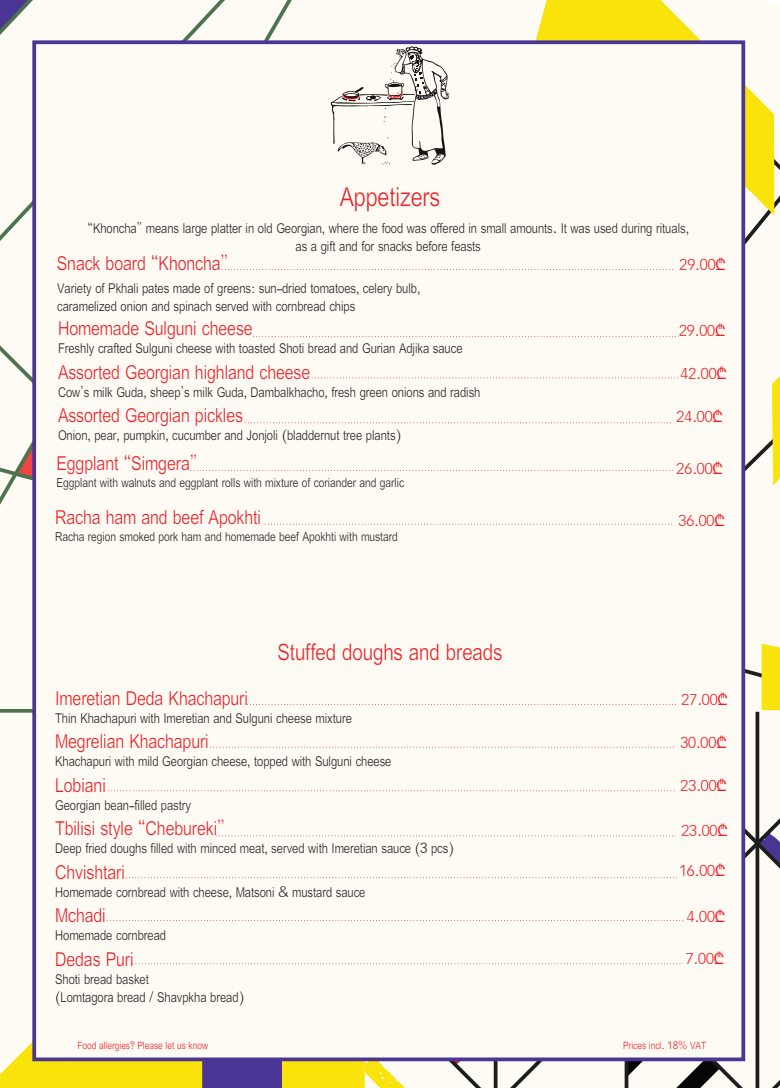
<style>
.page{position:relative;width:780px;height:1088px;background:#fff}
.page>*{position:absolute;margin:0;border:0;box-sizing:border-box;transform-origin:0 0}
.t1{font:28.75px "BPG Nino Medium Caps";color:#ee1d23}
.t2{font:25px "BPG Nino Medium Caps";color:#ee1d23}
.t3{font:21.25px "BPG Nino Medium Caps";color:#ee1d23}
.t4{font:16.25px "BPG Nino Medium Caps";color:#ee1d23}
.t5{font:15px/18px "BPG Nino Medium Caps";color:#231f20}
.t6{font:13.75px "BPG Nino Medium Caps";color:#231f20}
.t7{font:11.25px "BPG Nino Medium Caps";color:#ee1d23}
.s1{font-family:"Sylfaen"}
</style>
<div class="page">
<svg style="left:0;top:0;width:33px;height:35px"></svg>
<div style="left:0;top:201px;width:32px;height:508px;background:#fefbf5"></div>
<hr style="left:0;top:709px;width:363px;height:4px;background:#4d7250">
<svg style="left:0;top:712px;width:107px;height:376px;fill:#fefbf5"></svg>
<svg style="left:745px;top:127px;width:35px;height:579px"></svg>
<svg style="left:535px;top:0;width:239px;height:215px;fill:#fae30b"></svg>
<svg style="left:761px;top:148px;width:19px;height:337px"></svg>
<svg style="left:740px;top:706px;width:40px;height:382px"></svg>
<div style="left:32px;top:40px;width:713px;height:1021px;background:#fefbf5;border:4px solid #4b3694"></div>
<svg style="left:331px;top:46px;width:118px;height:119px"></svg>
<svg style="left:247px;top:704px;width:426px;height:1px"></svg>
<svg style="left:222px;top:269px;width:451px;height:1px"></svg>
<svg style="left:107px;top:746px;width:633px;height:342px"></svg>
<svg style="left:253px;top:336px;width:423px;height:1px"></svg>
<svg style="left:312px;top:378px;width:367px;height:1px"></svg>
<svg style="left:245px;top:422px;width:426px;height:1px"></svg>
<svg style="left:190px;top:470px;width:483px;height:1px"></svg>
<svg style="left:265px;top:524px;width:407px;height:1px"></svg>
<h1 class="t1" style="left:340px;top:181px;width:102px">Appetizers</h1>
<p class="t5" style="left:88px;top:219px;width:602px;text-align:center">“Khoncha” means large platter in old Georgian, where the food was offered in small amounts. It was used during rituals, as a gift and for snacks before feasts</p>
<h3 class="t3" style="left:57px;top:252px;width:173px">Snack board “Khoncha”</h3>
<p class="t4" style="left:679px;top:257px;width:48px">29.00<span class="s1">₾</span></p>
<p class="t5" style="left:57px;top:280px;width:364px">Variety of Pkhali pates made of greens: sun-dried tomatoes, celery bulb, caramelized onion and spinach served with cornbread chips</p>
<h3 class="t3" style="left:58px;top:317px;width:196px">Homemade Sulguni cheese</h3>
<p class="t5" style="left:58px;top:340px;width:406px">Freshly crafted Sulguni cheese with toasted Shoti bread and Gurian Adjika sauce</p>
<h3 class="t3" style="left:58px;top:361px;width:254px">Assorted Georgian highland cheese</h3>
<p class="t5" style="left:58px;top:383px;width:424px">Cow’s milk Guda, sheep’s milk Guda, Dambalkhacho, fresh green onions and radish</p>
<h3 class="t3" style="left:58px;top:404px;width:186px">Assorted Georgian pickles</h3>
<p class="t5" style="left:58px;top:427px;width:344px">Onion, pear, pumpkin, cucumber and Jonjoli (bladdernut tree plants)</p>
<h3 class="t3" style="left:56px;top:453px;width:142px">Eggplant “Simgera”</h3>
<p class="t6" style="left:56px;top:475px;width:349px">Eggplant with walnuts and eggplant rolls with mixture of coriander and garlic</p>
<h3 class="t3" style="left:55px;top:506px;width:207px">Racha ham and beef Apokhti</h3>
<p class="t6" style="left:55px;top:529px;width:344px">Racha region smoked pork ham and homemade beef Apokhti with mustard</p>
<h2 class="t2" style="left:277px;top:639px;width:226px">Stuffed doughs and breads</h2>
<p class="t4" style="left:679px;top:323px;width:48px">29.00<span class="s1">₾</span></p>
<p class="t4" style="left:680px;top:365px;width:48px">42.00<span class="s1">₾</span></p>
<p class="t4" style="left:676px;top:408px;width:48px">24.00<span class="s1">₾</span></p>
<p class="t4" style="left:676px;top:461px;width:48px">26.00<span class="s1">₾</span></p>
<p class="t4" style="left:678px;top:512px;width:48px">36.00<span class="s1">₾</span></p>
<h3 class="t3" style="left:55px;top:687px;width:194px">Imeretian Deda Khachapuri</h3>
<p class="t5" style="left:55px;top:709px;width:298px">Thin Khachapuri with Imeretian and Sulguni cheese mixture</p>
<h3 class="t3" style="left:55px;top:730px;width:155px">Megrelian Khachapuri</h3>
<p class="t5" style="left:55px;top:753px;width:338px">Khachapuri with mild Georgian cheese, topped with Sulguni cheese</p>
<h3 class="t3" style="left:55px;top:774px;width:52px">Lobiani</h3>
<p class="t5" style="left:55px;top:796px;width:137px">Georgian bean-filled pastry</p>
<h3 class="t3" style="left:55px;top:817px;width:171px">Tbilisi style “Chebureki”</h3>
<p class="t5" style="left:55px;top:840px;width:400px">Deep fried doughs filled with minced meat, served with Imeretian sauce (3 pcs)</p>
<h3 class="t3" style="left:55px;top:861px;width:71px">Chvishtari</h3>
<p class="t5" style="left:55px;top:883px;width:312px">Homemade cornbread with cheese, Matsoni &amp; mustard sauce</p>
<h3 class="t3" style="left:55px;top:904px;width:52px">Mchadi</h3>
<p class="t5" style="left:55px;top:927px;width:112px">Homemade cornbread</p>
<h3 class="t3" style="left:55px;top:948px;width:80px">Dedas Puri</h3>
<p class="t5" style="left:55px;top:970px;width:190px">Shoti bread basket<br>(Lomtagora bread / Shavpkha bread)</p>
<p class="t7" style="left:77px;top:1039px;width:132px">Food allergies? Please let us know</p>
<p class="t7" style="left:623px;top:1039px;width:85px">Prices incl. 18% VAT</p>
<p class="t4" style="left:681px;top:691px;width:48px">27.00<span class="s1">₾</span></p>
<p class="t4" style="left:680px;top:734px;width:48px">30.00<span class="s1">₾</span></p>
<p class="t4" style="left:680px;top:777px;width:48px">23.00<span class="s1">₾</span></p>
<p class="t4" style="left:681px;top:822px;width:48px">23.00<span class="s1">₾</span></p>
<p class="t4" style="left:679px;top:862px;width:48px">16.00<span class="s1">₾</span></p>
<p class="t4" style="left:686px;top:908px;width:40px">4.00<span class="s1">₾</span></p>
<p class="t4" style="left:685px;top:950px;width:40px">7.00<span class="s1">₾</span></p>
</div>
